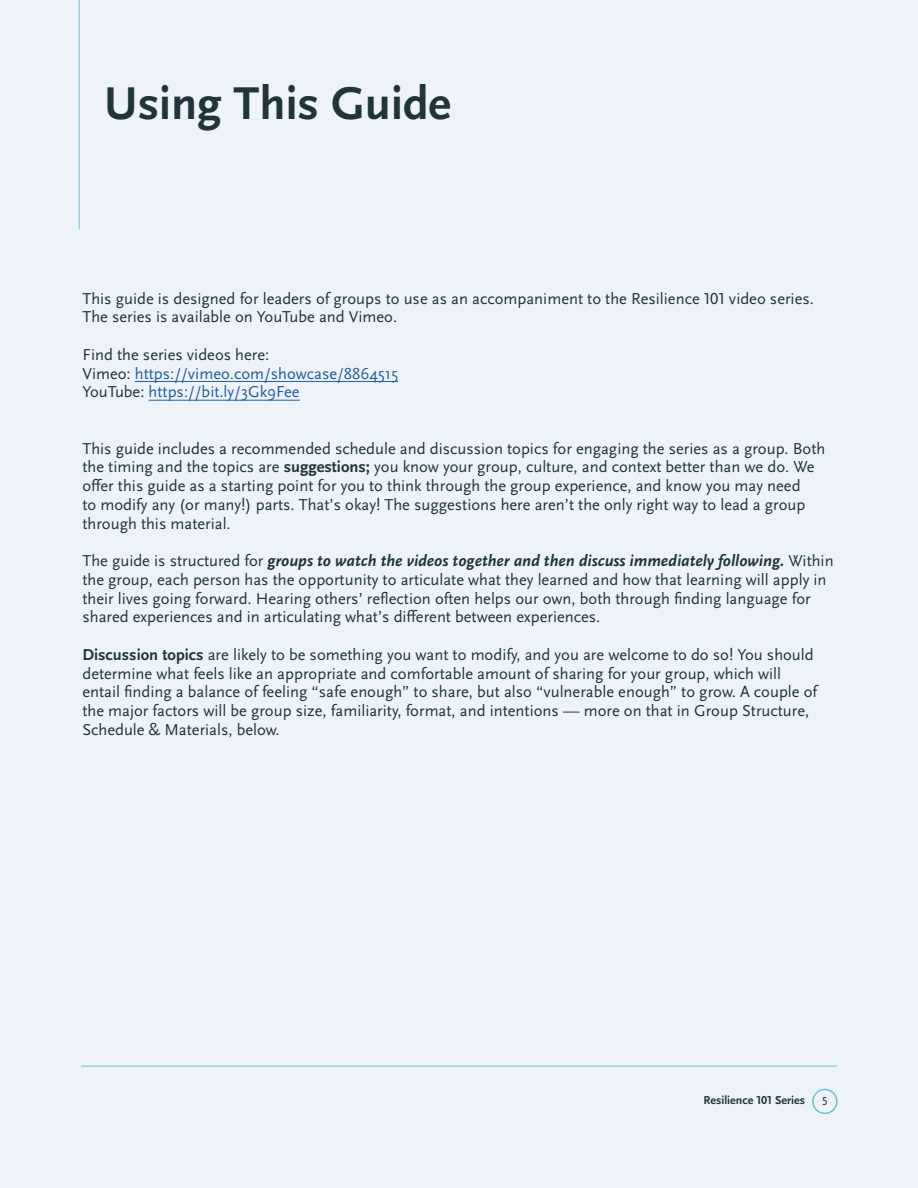
<style>
.page{position:relative;width:918px;height:1188px;background:#eef3fa}
.page>*{position:absolute;margin:0;border:0;box-sizing:border-box;transform-origin:0 0}
.t1{font:700 48px "Scala Sans Pro";color:#1f353b}
.t2{font:16.5px/18.8px "Scala Sans Pro";color:#1f353b}
.t3{font:16.5px/18.8px "Scala Sans Pro";color:#215e9e}
.t4{font:700 12px "Scala Sans Pro";color:#1f353b}
.t5{font:12px "Scala Sans Pro";color:#1f353b}
.s1{color:#1f353b}
.s2{font-weight:700}
.s3{font-weight:700;font-style:italic}
</style>
<div class="page">
<div style="left:812px;top:1089px;width:26px;height:25px;border:2px solid #6ac2d3;border-radius:50%"></div>
<hr style="left:81px;top:1066px;width:756px;height:1px;background:#6ac2d3">
<hr style="left:79px;top:0;width:1px;height:230px;background:#64c8d2">
<hr style="left:135px;top:381px;width:263px;height:1px;background:#215e9e">
<hr style="left:149px;top:400px;width:151px;height:1px;background:#215e9e">
<h1 class="t1" style="left:104px;top:76px;width:348px">Using This Guide</h1>
<p class="t2" style="left:82px;top:289px;width:733px">This guide is designed for leaders of groups to use as an accompaniment to the Resilience 101 video series.<br>The series is available on YouTube and Vimeo.</p>
<p class="t3" style="left:82px;top:345px;width:317px"><span class="s1">Find the series videos here:<br>Vimeo:</span> https://vimeo.com/showcase/8864515<br><span class="s1">YouTube:</span> https://bit.ly/3Gk9Fee</p>
<p class="t2" style="left:82px;top:439px;width:744px">This guide includes a recommended schedule and discussion topics for engaging the series as a group. Both the timing and the topics are <span class="s2">suggestions;</span> you know your group, culture, and context better than we do. We offer this guide as a starting point for you to think through the group experience, and know you may need<br>to modify any (or many!) parts. That’s okay! The suggestions here aren’t the only right way to lead a group through this material.</p>
<p class="t2" style="left:82px;top:551px;width:753px">The guide is structured for <span class="s3">groups to watch the videos together and then discuss immediately following.</span> Within the group, each person has the opportunity to articulate what they learned and how that learning will apply in their lives going forward. Hearing others’ reflection often helps our own, both through finding language for shared experiences and in articulating what’s different between experiences.</p>
<p class="t2" style="left:82px;top:645px;width:736px"><span class="s2">Discussion topics</span> are likely to be something you want to modify, and you are welcome to do so! You should determine what feels like an appropriate and comfortable amount of sharing for your group, which will entail finding a balance of feeling “safe enough” to share, but also “vulnerable enough” to grow. A couple of the major factors will be group size, familiarity, format, and intentions — more on that in Group Structure, Schedule &amp; Materials, below.</p>
<p class="t4" style="left:704px;top:1093px;width:103px">Resilience 101 Series</p>
<p class="t5" style="left:822px;top:1094px;width:7px">5</p>
</div>
